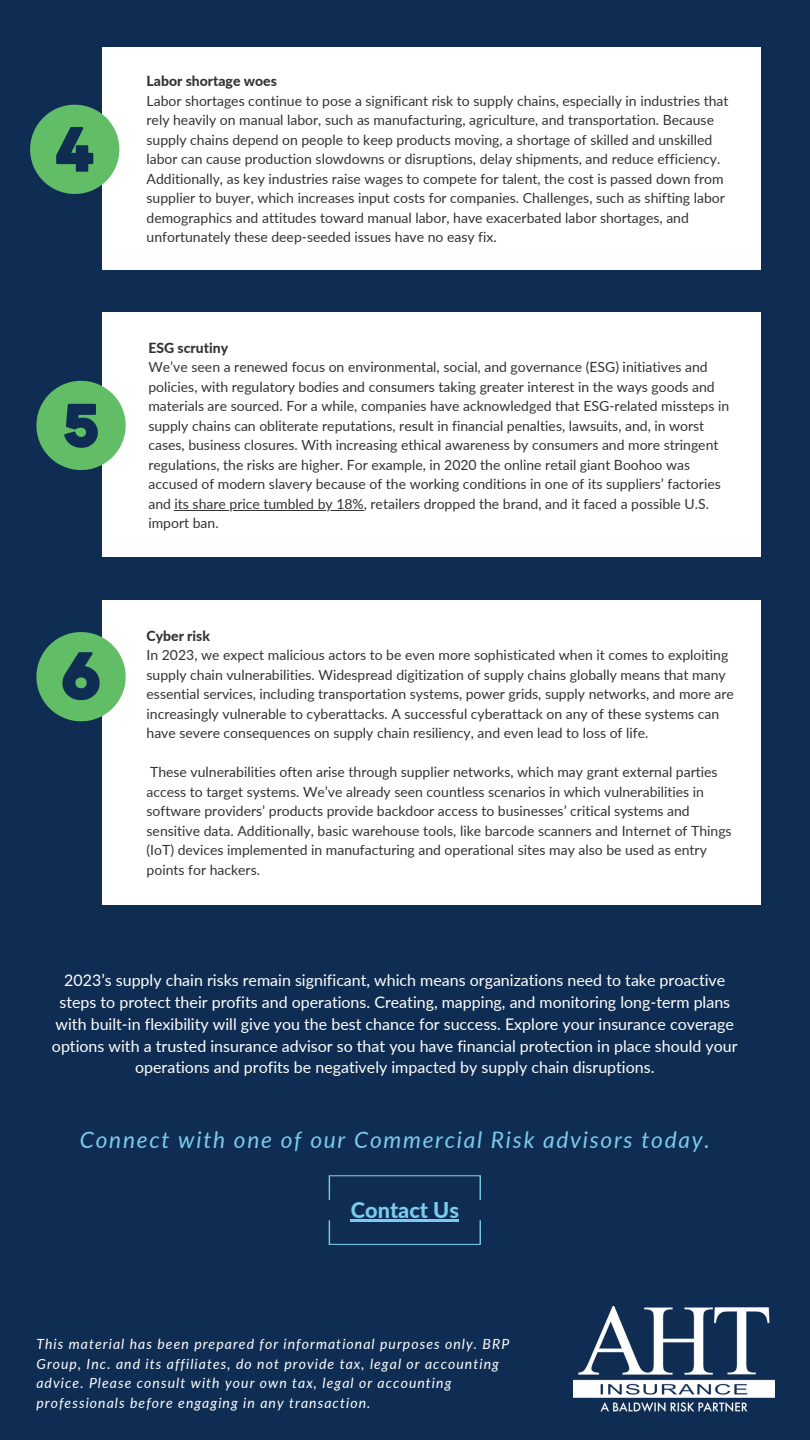
<style>
.page{position:relative;width:810px;height:1440px;background:#0f2d52}
.page>*{position:absolute;margin:0;border:0;box-sizing:border-box;transform-origin:0 0}
.t1{font:italic 22.7px "Lato";letter-spacing:.075em;color:#7bccec}
.t2{font:800 21.7px "Lato";color:#7bccec}
.t3{font:16px/21.8px "Lato";color:#fff;text-align:center}
.t4{font:14px/19.5px "Lato";color:#333}
.t5{font:italic 14px/19.5px "Lato";letter-spacing:.075em;color:#fff}
.t6{font:800 14px "Lato";color:#333}
</style>
<div class="page">
<div style="left:103px;top:312px;width:658px;height:245px;background:#fff"></div>
<svg style="left:36px;top:381px;width:90px;height:89px"></svg>
<div style="left:103px;top:600px;width:658px;height:305px;background:#fff"></div>
<svg style="left:36px;top:632px;width:90px;height:89px"></svg>
<hr style="left:175px;top:510px;width:189px;height:1px;background:#333">
<div style="left:103px;top:47px;width:658px;height:222px;background:#fff"></div>
<svg style="left:30px;top:105px;width:89px;height:89px"></svg>
<img style="left:574px;top:1307px;width:201px;height:104px">
<svg style="left:329px;top:1175px;width:152px;height:25px"></svg>
<svg style="left:329px;top:1220px;width:152px;height:25px"></svg>
<hr style="left:351px;top:1219px;width:108px;height:2px;background:#7bccec">
<p class="t6" style="left:147px;top:72px;width:132px">Labor shortage woes</p>
<p class="t4" style="left:147px;top:91px;width:583px">Labor shortages continue to pose a significant risk to supply chains, especially in industries that rely heavily on manual labor, such as manufacturing, agriculture, and transportation. Because supply chains depend on people to keep products moving, a shortage of skilled and unskilled labor can cause production slowdowns or disruptions, delay shipments, and reduce efficiency.<br>Additionally, as key industries raise wages to compete for talent, the cost is passed down from supplier to buyer, which increases input costs for companies. Challenges, such as shifting labor demographics and attitudes toward manual labor, have exacerbated labor shortages, and unfortunately these deep-seeded issues have no easy fix.</p>
<p class="t6" style="left:148px;top:339px;width:81px">ESG scrutiny</p>
<p class="t4" style="left:148px;top:357px;width:582px">We’ve seen a renewed focus on environmental, social, and governance (ESG) initiatives and policies, with regulatory bodies and consumers taking greater interest in the ways goods and materials are sourced. For a while, companies have acknowledged that ESG-related missteps in supply chains can obliterate reputations, result in financial penalties, lawsuits, and, in worst cases, business closures. With increasing ethical awareness by consumers and more stringent regulations, the risks are higher. For example, in 2020 the online retail giant Boohoo was accused of modern slavery because of the working conditions in one of its suppliers’ factories and its share price tumbled by 18%, retailers dropped the brand, and it faced a possible U.S. import ban.</p>
<p class="t6" style="left:147px;top:627px;width:65px">Cyber risk</p>
<p class="t4" style="left:147px;top:645px;width:589px">In 2023, we expect malicious actors to be even more sophisticated when it comes to exploiting supply chain vulnerabilities. Widespread digitization of supply chains globally means that many essential services, including transportation systems, power grids, supply networks, and more are increasingly vulnerable to cyberattacks. A successful cyberattack on any of these systems can have severe consequences on supply chain resiliency, and even lead to loss of life.</p>
<p class="t4" style="left:147px;top:762px;width:587px">These vulnerabilities often arise through supplier networks, which may grant external parties access to target systems. We’ve already seen countless scenarios in which vulnerabilities in software providers’ products provide backdoor access to businesses’ critical systems and sensitive data. Additionally, basic warehouse tools, like barcode scanners and Internet of Things (IoT) devices implemented in manufacturing and operational sites may also be used as entry points for hackers.</p>
<p class="t3" style="left:52px;top:969px;width:687px">2023’s supply chain risks remain significant, which means organizations need to take proactive steps to protect their profits and operations. Creating, mapping, and monitoring long-term plans with built-in flexibility will give you the best chance for success. Explore your insurance coverage options with a trusted insurance advisor so that you have financial protection in place should your operations and profits be negatively impacted by supply chain disruptions.</p>
<p class="t1" style="left:80px;top:1126px;width:631px">Connect with one of our Commercial Risk advisors today.</p>
<p class="t2" style="left:351px;top:1197px;width:110px">Contact Us</p>
<p class="t5" style="left:36px;top:1334px;width:474px">This material has been prepared for informational purposes only. BRP Group, Inc. and its affiliates, do not provide tax, legal or accounting advice. Please consult with your own tax, legal or accounting professionals before engaging in any transaction.</p>
</div>
